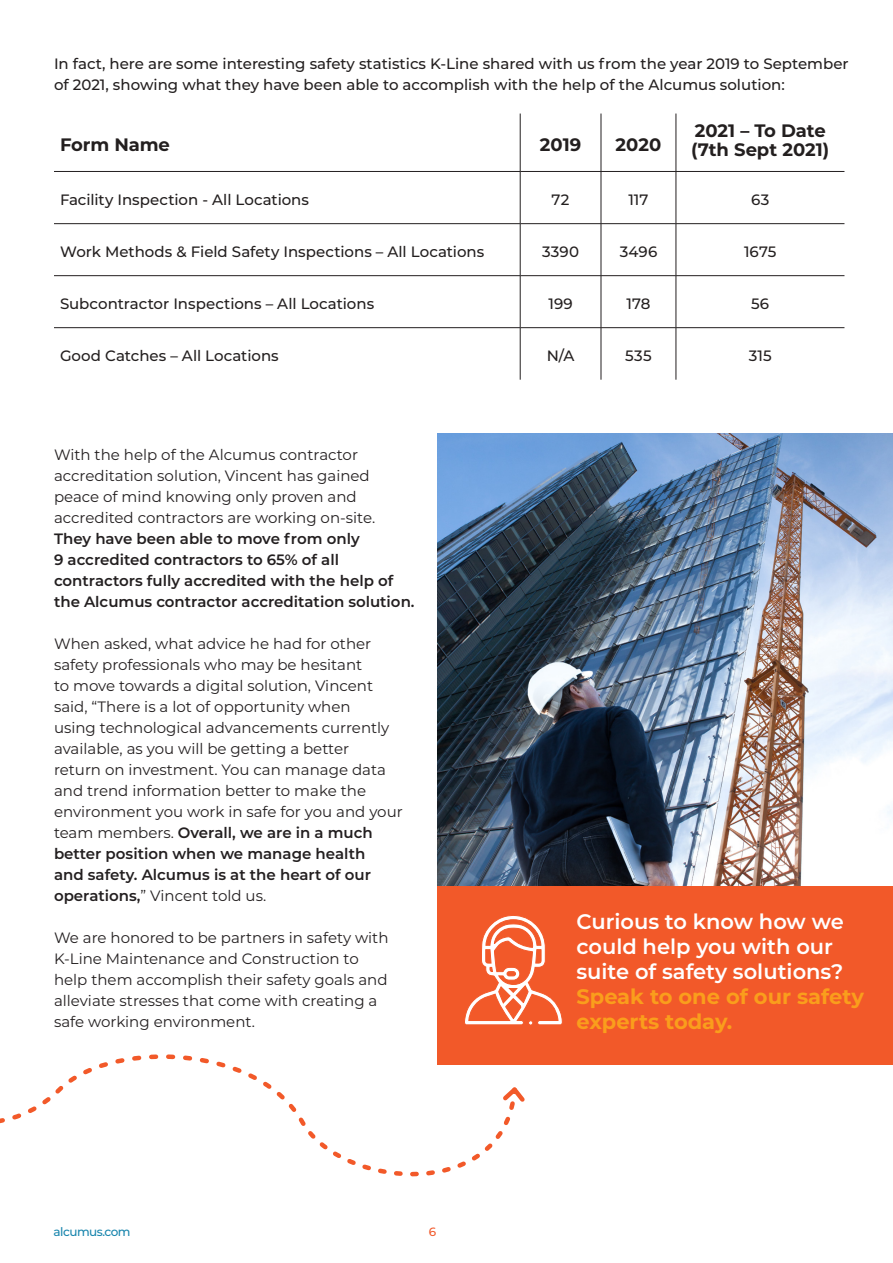
<style>
.page{position:relative;width:893px;height:1263px;background:#fff}
.page>*{position:absolute;margin:0;border:0;box-sizing:border-box;transform-origin:0 0}
.t1{font:600 21px/25.2px "Montserrat";color:#fff}
.Body_Copy{font:700 18px "Montserrat";letter-spacing:-.005em;color:#231f1f}
.t2{font:15px/21px "Montserrat";color:#231f20}
.Body_Copy-2{font:500 15px/21px "Montserrat";color:#231f1f}
.t3{font:600 15px/21px "Montserrat";color:#231f20}
.Page_number_centered{font:500 12px "Montserrat";letter-spacing:-.04em;color:#1885ad}
.Page_number_centered-2{font:500 12px "Montserrat";color:#f1592b}
.s1{font-weight:400}
.s2{font-weight:600}
.s3{font-weight:700;color:#fa9e1c}
</style>
<div class="page">
<img style="left:437px;top:434px;width:456px;height:453px">
<hr style="left:54px;top:171px;width:466px;height:1px;background:#231f20">
<hr style="left:520px;top:171px;width:81px;height:1px;background:#231f20">
<hr style="left:601px;top:171px;width:75px;height:1px;background:#231f20">
<hr style="left:676px;top:171px;width:168px;height:1px;background:#231f20">
<hr style="left:520px;top:114px;width:1px;height:57px;background:#231f20">
<hr style="left:601px;top:114px;width:1px;height:57px;background:#231f20">
<hr style="left:676px;top:114px;width:1px;height:57px;background:#231f20">
<hr style="left:520px;top:172px;width:1px;height:51px;background:#231f20">
<hr style="left:601px;top:172px;width:1px;height:51px;background:#231f20">
<hr style="left:676px;top:172px;width:1px;height:51px;background:#231f20">
<hr style="left:54px;top:223px;width:466px;height:1px;background:#231f20">
<hr style="left:520px;top:223px;width:81px;height:1px;background:#231f20">
<hr style="left:520px;top:224px;width:1px;height:51px;background:#231f20">
<hr style="left:601px;top:223px;width:75px;height:1px;background:#231f20">
<hr style="left:601px;top:224px;width:1px;height:51px;background:#231f20">
<hr style="left:676px;top:223px;width:168px;height:1px;background:#231f20">
<hr style="left:676px;top:224px;width:1px;height:51px;background:#231f20">
<hr style="left:54px;top:275px;width:466px;height:1px;background:#231f20">
<hr style="left:520px;top:275px;width:81px;height:1px;background:#231f20">
<hr style="left:520px;top:276px;width:1px;height:51px;background:#231f20">
<hr style="left:601px;top:275px;width:75px;height:1px;background:#231f20">
<hr style="left:601px;top:276px;width:1px;height:51px;background:#231f20">
<hr style="left:676px;top:275px;width:168px;height:1px;background:#231f20">
<hr style="left:676px;top:276px;width:1px;height:51px;background:#231f20">
<hr style="left:54px;top:327px;width:466px;height:1px;background:#231f20">
<hr style="left:520px;top:327px;width:81px;height:1px;background:#231f20">
<hr style="left:520px;top:328px;width:1px;height:52px;background:#231f20">
<hr style="left:601px;top:327px;width:75px;height:1px;background:#231f20">
<hr style="left:601px;top:328px;width:1px;height:52px;background:#231f20">
<hr style="left:676px;top:327px;width:168px;height:1px;background:#231f20">
<hr style="left:676px;top:328px;width:1px;height:52px;background:#231f20">
<div style="left:437px;top:887px;width:456px;height:178px;background:#f25929"></div>
<svg style="left:437px;top:842px;width:82px;height:45px"></svg>
<svg style="left:0;top:915px;width:563px;height:262px"></svg>
<p class="Body_Copy-2" style="left:54px;top:52px;width:796px">In fact, here are some interesting safety statistics K-Line shared with us from the year 2019 to September of 2021, showing what they have been able to accomplish with the help of the Alcumus solution:</p>
<p class="Body_Copy" style="left:60px;top:132px;width:111px">Form Name</p>
<p class="Body_Copy" style="left:540px;top:132px;width:43px">2019</p>
<p class="Body_Copy" style="left:615px;top:132px;width:47px">2020</p>
<p class="Body_Copy" style="left:695px;top:118px;width:133px">2021 – To Date</p>
<p class="Body_Copy" style="left:691px;top:137px;width:140px">(7th Sept 2021)</p>
<p class="Body_Copy-2" style="left:60px;top:188px;width:251px">Facility Inspection - All Locations</p>
<p class="Body_Copy-2" style="left:552px;top:188px;width:19px">72</p>
<p class="Body_Copy-2" style="left:628px;top:188px;width:22px">117</p>
<p class="Body_Copy-2" style="left:751px;top:188px;width:20px">63</p>
<p class="Body_Copy-2" style="left:60px;top:240px;width:426px">Work Methods &amp; Field Safety Inspections – All Locations</p>
<p class="Body_Copy-2" style="left:542px;top:240px;width:39px">3390</p>
<p class="Body_Copy-2" style="left:620px;top:240px;width:39px">3496</p>
<p class="Body_Copy-2" style="left:744px;top:240px;width:34px">1675</p>
<p class="Body_Copy-2" style="left:60px;top:292px;width:316px">Subcontractor Inspections – All Locations</p>
<p class="Body_Copy-2" style="left:548px;top:292px;width:26px">199</p>
<p class="Body_Copy-2" style="left:626px;top:292px;width:26px">178</p>
<p class="Body_Copy-2" style="left:751px;top:292px;width:20px">56</p>
<p class="Body_Copy-2" style="left:60px;top:344px;width:220px">Good Catches – All Locations</p>
<p class="Body_Copy-2" style="left:547px;top:344px;width:29px">N/A</p>
<p class="Body_Copy-2" style="left:625px;top:344px;width:28px">535</p>
<p class="Body_Copy-2" style="left:749px;top:344px;width:25px">315</p>
<p class="t3" style="left:54px;top:443px;width:362px"><span class="s1">With the help of the Alcumus contractor accreditation solution, Vincent has gained peace of mind knowing only proven and accredited contractors are working on-site.<br></span>They have been able to move from only<br>9 accredited contractors to 65% of all contractors fully accredited with the help of the Alcumus contractor accreditation solution.</p>
<p class="t2" style="left:54px;top:632px;width:350px">When asked, what advice he had for other safety professionals who may be hesitant<br>to move towards a digital solution, Vincent said, “There is a lot of opportunity when<br>using technological advancements currently available, as you will be getting a better<br>return on investment. You can manage data and trend information better to make the environment you work in safe for you and your team members. <span class="s2">Overall, we are in a much better position when we manage health<br>and safety. Alcumus is at the heart of our operations,</span>” Vincent told us.</p>
<p class="t2" style="left:54px;top:926px;width:336px">We are honored to be partners in safety with K-Line Maintenance and Construction to help them accomplish their safety goals and alleviate stresses that come with creating a safe working environment.</p>
<p class="Page_number_centered" style="left:53px;top:1223px;width:79px">alcumus.com</p>
<p class="Page_number_centered-2" style="left:429px;top:1223px;width:9px">6</p>
<p class="t1" style="left:576px;top:908px;width:289px">Curious to know how we could help you with our suite of safety solutions?<br><span class="s3">Speak to one of our safety experts today.</span></p>
</div>
